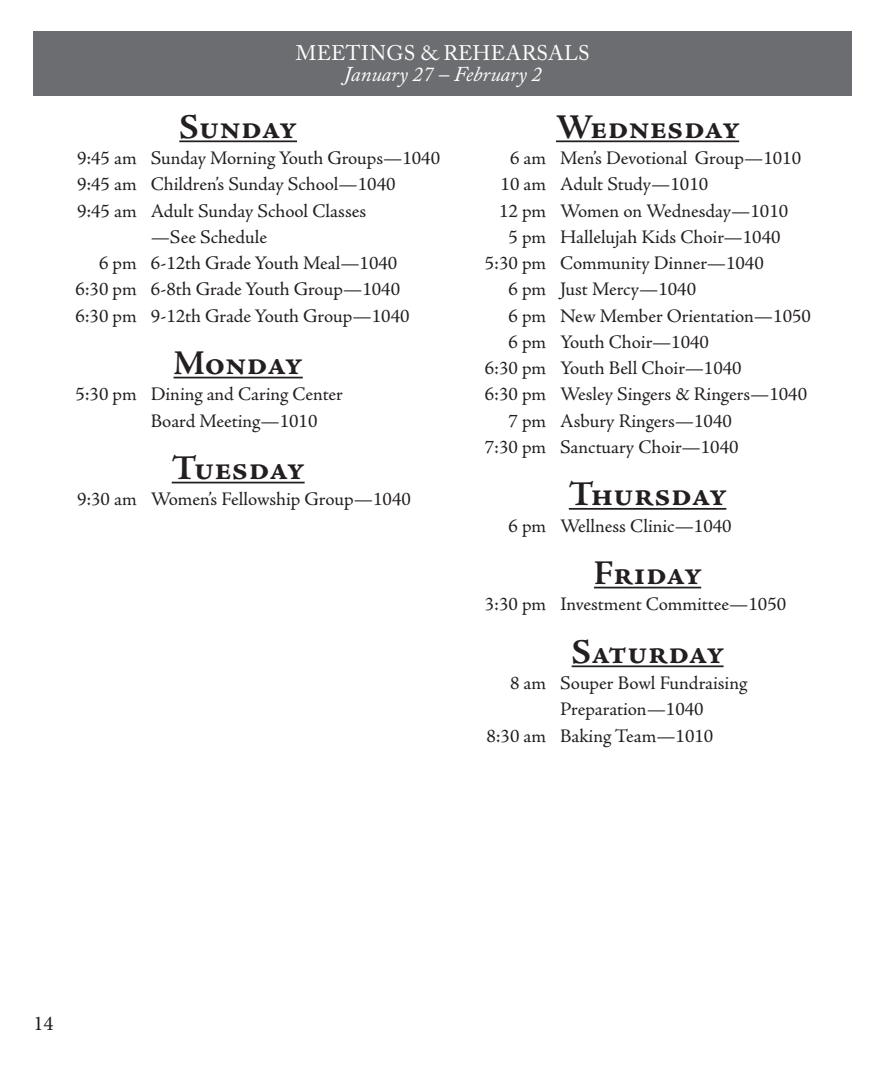
<style>
.page{position:relative;width:882px;height:1071px;background:#fff}
.page>*{position:absolute;margin:0;border:0;box-sizing:border-box;transform-origin:0 0}
.Annoucement_body_tex{font:700 35px "Adobe Jenson Pro";color:#231f20}
.Main_Heading{font:21px "Adobe Caslon Pro";letter-spacing:.015em;color:#fff}
.Main_Heading-2{font:italic 21px "Adobe Caslon Pro";color:#fff}
.t1{font:21px "Minion Pro";color:#231f20}
.Annoucement_body_tex-2{font:19.25px/26.2px "Adobe Jenson Pro";color:#231f20}
</style>
<div class="page">
<div style="left:33px;top:32px;width:819px;height:64px;background:#6c6d70"></div>
<hr style="left:179px;top:140px;width:118px;height:2px;background:#231f20">
<hr style="left:174px;top:377px;width:129px;height:1px;background:#231f20">
<hr style="left:172px;top:482px;width:133px;height:1px;background:#231f20">
<hr style="left:556px;top:140px;width:183px;height:2px;background:#231f20">
<hr style="left:569px;top:508px;width:157px;height:2px;background:#231f20">
<hr style="left:594px;top:587px;width:107px;height:1px;background:#231f20">
<hr style="left:572px;top:665px;width:152px;height:2px;background:#231f20">
<p class="Main_Heading" style="left:296px;top:41px;width:295px">MEETINGS &amp; REHEARSALS</p>
<p class="Main_Heading-2" style="left:344px;top:62px;width:200px">January 27 – February 2</p>
<p class="Annoucement_body_tex" style="left:179px;top:107px;width:119px">Sunday</p>
<p class="Annoucement_body_tex-2" style="left:77px;top:145px;width:365px">9:45 am Sunday Morning Youth Groups—1040</p>
<p class="Annoucement_body_tex-2" style="left:77px;top:172px;width:320px">9:45 am Children’s Sunday School—1040</p>
<p class="Annoucement_body_tex-2" style="left:77px;top:198px;width:291px">9:45 am Adult Sunday School Classes</p>
<p class="Annoucement_body_tex-2" style="left:151px;top:224px;width:118px">—See Schedule</p>
<p class="Annoucement_body_tex-2" style="left:99px;top:250px;width:300px">6 pm 6-12th Grade Youth Meal—1040</p>
<p class="Annoucement_body_tex-2" style="left:75px;top:277px;width:326px">6:30 pm 6-8th Grade Youth Group—1040</p>
<p class="Annoucement_body_tex-2" style="left:75px;top:303px;width:336px">6:30 pm 9-12th Grade Youth Group—1040</p>
<p class="Annoucement_body_tex" style="left:174px;top:343px;width:131px">Monday</p>
<p class="Annoucement_body_tex-2" style="left:151px;top:382px;width:194px;text-indent:-75px">5:30 pm Dining and Caring Center<br>Board Meeting—1010</p>
<p class="Annoucement_body_tex" style="left:172px;top:448px;width:134px">Tuesday</p>
<p class="Annoucement_body_tex-2" style="left:77px;top:487px;width:335px">9:30 am Women’s Fellowship Group—1040</p>
<p class="Annoucement_body_tex" style="left:556px;top:107px;width:185px">Wednesday</p>
<p class="Annoucement_body_tex-2" style="left:510px;top:145px;width:293px">6 am Men’s Devotional Group—1010</p>
<p class="Annoucement_body_tex-2" style="left:501px;top:172px;width:209px">10 am Adult Study—1010</p>
<p class="Annoucement_body_tex-2" style="left:499px;top:198px;width:291px">12 pm Women on Wednesday—1010</p>
<p class="Annoucement_body_tex-2" style="left:508px;top:224px;width:274px">5 pm Hallelujah Kids Choir—1040</p>
<p class="Annoucement_body_tex-2" style="left:485px;top:250px;width:281px">5:30 pm Community Dinner—1040</p>
<p class="Annoucement_body_tex-2" style="left:508px;top:277px;width:189px">6 pm Just Mercy—1040</p>
<p class="Annoucement_body_tex-2" style="left:508px;top:303px;width:304px">6 pm New Member Orientation—1050</p>
<p class="Annoucement_body_tex-2" style="left:508px;top:329px;width:202px">6 pm Youth Choir—1040</p>
<p class="Annoucement_body_tex-2" style="left:485px;top:355px;width:258px">6:30 pm Youth Bell Choir—1040</p>
<p class="Annoucement_body_tex-2" style="left:485px;top:382px;width:324px">6:30 pm Wesley Singers &amp; Ringers—1040</p>
<p class="Annoucement_body_tex-2" style="left:508px;top:408px;width:225px">7 pm Asbury Ringers—1040</p>
<p class="Annoucement_body_tex-2" style="left:485px;top:434px;width:255px">7:30 pm Sanctuary Choir—1040</p>
<p class="Annoucement_body_tex" style="left:569px;top:474px;width:160px">Thursday</p>
<p class="Annoucement_body_tex-2" style="left:508px;top:513px;width:225px">6 pm Wellness Clinic—1040</p>
<p class="Annoucement_body_tex" style="left:594px;top:553px;width:109px">Friday</p>
<p class="Annoucement_body_tex-2" style="left:485px;top:592px;width:303px">3:30 pm Investment Committee—1050</p>
<p class="Annoucement_body_tex" style="left:572px;top:632px;width:154px">Saturday</p>
<p class="Annoucement_body_tex-2" style="left:510px;top:670px;width:239px;text-align:center">8 am Souper Bowl Fundraising<br>Preparation—1040</p>
<p class="Annoucement_body_tex-2" style="left:486px;top:723px;width:228px">8:30 am Baking Team—1010</p>
<p class="t1" style="left:33px;top:1010px;width:22px">14</p>
</div>
